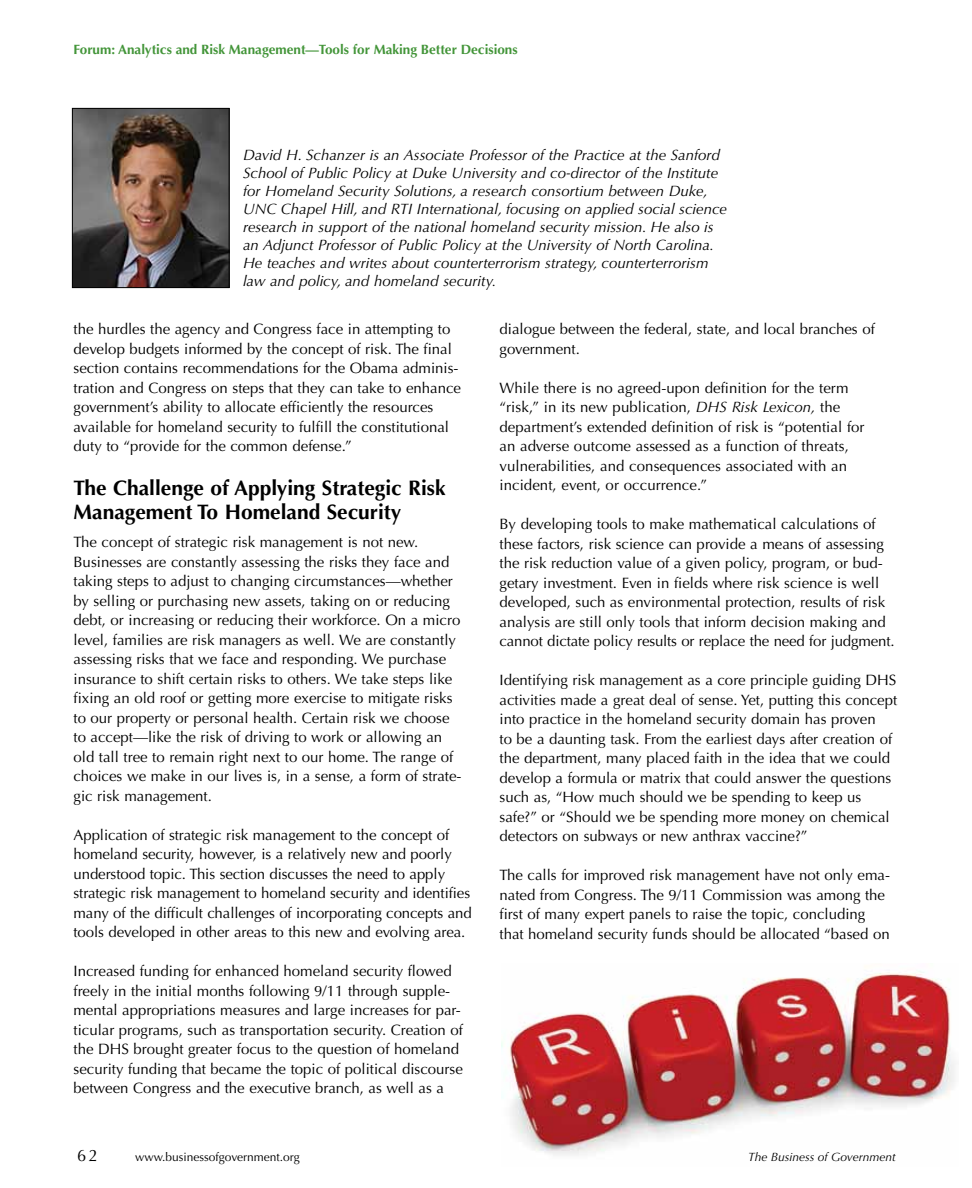
<style>
.page{position:relative;width:972px;height:1188px;background:#fff}
.page>*{position:absolute;margin:0;border:0;box-sizing:border-box;transform-origin:0 0}
.t1{font:700 21px/24px "Optima";color:#000}
.t2{font:16.5px "Optima";color:#000}
.t3{font:15px/19.5px "Optima";color:#000}
.t4{font:italic 15px/18px "Optima";color:#000}
.t5{font:700 13.5px "Optima";color:#439539}
.t6{font:12px "Optima";color:#000}
.t7{font:italic 12px "Optima";color:#000}
.s1{font-style:italic}
</style>
<div class="page">
<img style="left:74px;top:110px;width:154px;height:176px">
<div style="left:72px;top:108px;width:158px;height:180px;border:1px solid #000"></div>
<img style="left:501px;top:971px;width:454px;height:184px">
<p class="t5" style="left:74px;top:41px;width:446px">Forum: Analytics and Risk Management—Tools for Making Better Decisions</p>
<p class="t4" style="left:243px;top:146px;width:486px">David H. Schanzer is an Associate Professor of the Practice at the Sanford School of Public Policy at Duke University and co-director of the Institute for Homeland Security Solutions, a research consortium between Duke, UNC Chapel Hill, and RTI International, focusing on applied social science research in support of the national homeland security mission. He also is an Adjunct Professor of Public Policy at the University of North Carolina.<br>He teaches and writes about counterterrorism strategy, counterterrorism law and policy, and homeland security.</p>
<p class="t3" style="left:74px;top:320px;width:389px">the hurdles the agency and Congress face in attempting to develop budgets informed by the concept of risk. The final section contains recommendations for the Obama adminis&shy;tration and Congress on steps that they can take to enhance government’s ability to allocate efficiently the resources available for homeland security to fulfill the constitutional duty to “provide for the common defense.”</p>
<h1 class="t1" style="left:74px;top:476px;width:374px">The Challenge of Applying Strategic Risk<br>Management To Homeland Security</h1>
<p class="t3" style="left:74px;top:533px;width:390px">The concept of strategic risk management is not new.<br>Businesses are constantly assessing the risks they face and taking steps to adjust to changing circumstances—whether by selling or purchasing new assets, taking on or reducing debt, or increasing or reducing their workforce. On a micro level, families are risk managers as well. We are constantly assessing risks that we face and responding. We purchase insurance to shift certain risks to others. We take steps like fixing an old roof or getting more exercise to mitigate risks to our property or personal health. Certain risk we choose to accept—like the risk of driving to work or allowing an old tall tree to remain right next to our home. The range of choices we make in our lives is, in a sense, a form of strate&shy;gic risk management.</p>
<p class="t3" style="left:74px;top:825px;width:400px">Application of strategic risk management to the concept of homeland security, however, is a relatively new and poorly understood topic. This section discusses the need to apply strategic risk management to homeland security and identifies many of the difficult challenges of incorporating concepts and tools developed in other areas to this new and evolving area.</p>
<p class="t3" style="left:74px;top:962px;width:391px">increased funding for enhanced homeland security flowed freely in the initial months following 9/11 through supple&shy;mental appropriations measures and large increases for par&shy;ticular programs, such as transportation security. Creation of the DHS brought greater focus to the question of homeland security funding that became the topic of political discourse between Congress and the executive branch, as well as a</p>
<p class="t3" style="left:500px;top:320px;width:377px">dialogue between the federal, state, and local branches of government.</p>
<p class="t3" style="left:500px;top:378px;width:367px">While there is no agreed-upon definition for the term “risk,” in its new publication, <span class="s1">DHS Risk Lexicon,</span> the department’s extended definition of risk is “potential for an adverse outcome assessed as a function of threats, vulnerabilities, and consequences associated with an incident, event, or occurrence.”</p>
<p class="t3" style="left:500px;top:515px;width:397px">By developing tools to make mathematical calculations of these factors, risk science can provide a means of assessing the risk reduction value of a given policy, program, or bud&shy;getary investment. Even in fields where risk science is well developed, such as environmental protection, results of risk analysis are still only tools that inform decision making and cannot dictate policy results or replace the need for judgment.</p>
<p class="t3" style="left:500px;top:671px;width:399px">identifying risk management as a core principle guiding DHS activities made a great deal of sense. Yet, putting this concept into practice in the homeland security domain has proven<br>to be a daunting task. From the earliest days after creation of the department, many placed faith in the idea that we could develop a formula or matrix that could answer the questions such as, “How much should we be spending to keep us safe?” or “Should we be spending more money on chemical detectors on subways or new anthrax vaccine?”</p>
<p class="t3" style="left:500px;top:866px;width:392px">The calls for improved risk management have not only ema&shy;nated from Congress. The 9/11 Commission was among the first of many expert panels to raise the topic, concluding that homeland security funds should be allocated “based on</p>
<p class="t2" style="left:77px;top:1146px;width:22px">62</p>
<p class="t6" style="left:135px;top:1150px;width:166px">www.businessofgovernment.org</p>
<p class="t7" style="left:748px;top:1150px;width:149px">The Business of Government</p>
</div>
